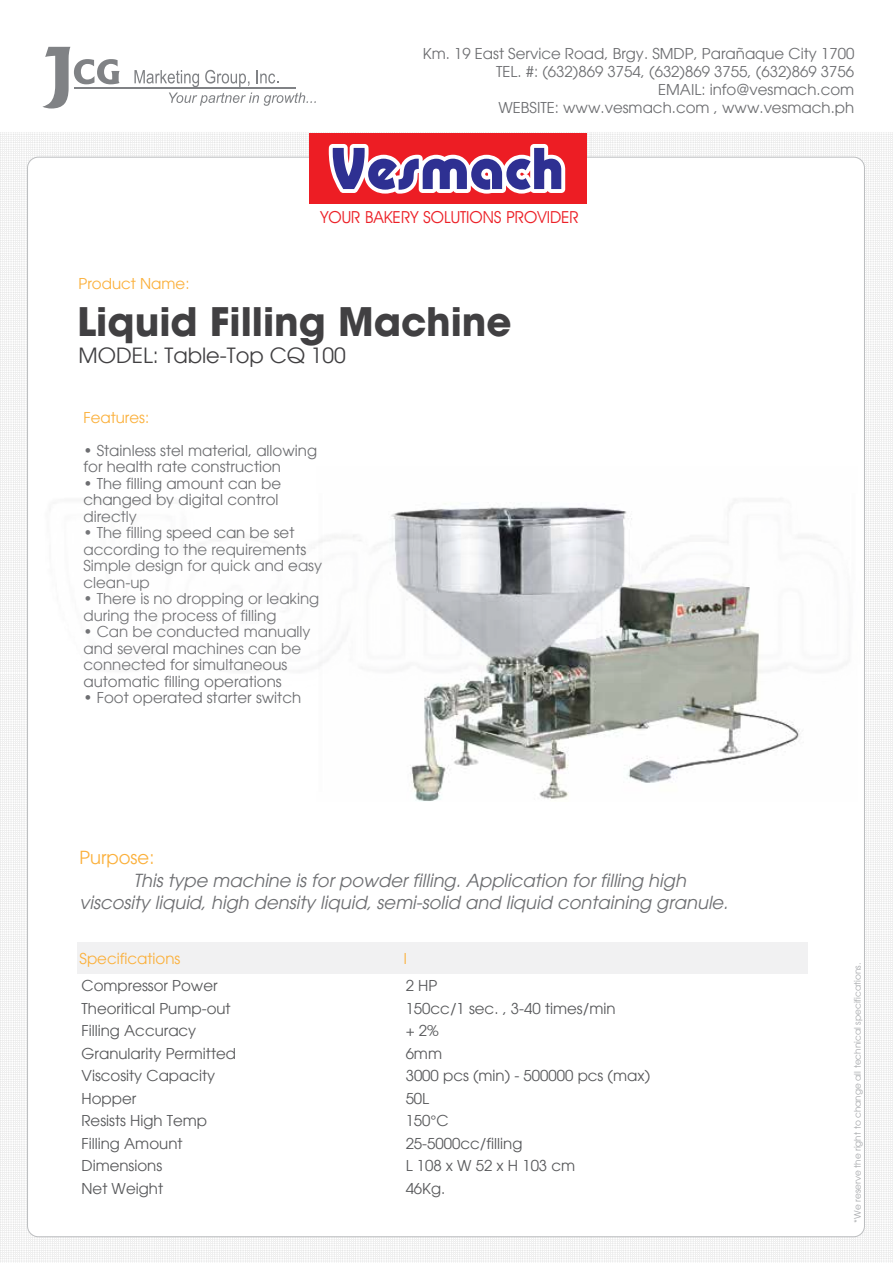
<style>
.page{position:relative;width:893px;height:1263px;background:#fff}
.page>*{position:absolute;margin:0;border:0;box-sizing:border-box;transform-origin:0 0}
.t1{font:700 39px "ITC Avant Garde Std";color:#414042}
.t2{font:21px "Avant Garde";color:#414042}
.t3{font:italic 18px/22.5px "Avant Garde";color:#6d6e71}
.t4{font:18px "Avant Garde";color:#fbb03b}
.t5{font:16.8px "Avant Garde IT Cby BT";color:#ec2027}
.t6{font:15px/16.5px "Avant Garde";color:#6d6e71}
.t7{font:15px "Avant Garde";color:#58595b}
.t8{font:15px "Avant Garde";color:#fbb03b}
.t9{font:9px "Avant Garde";color:#a7a9ac}
</style>
<div class="page">
<div style="left:0;top:2px;width:892px;height:1261px;background:#f3f3f3"></div>
<div style="left:0;top:2px;width:892px;height:130px;background:#fff"></div>
<div style="left:28px;top:157px;width:836px;height:1080px;background:#fff;border-radius:11px"></div>
<hr style="left:74px;top:87px;width:222px;height:1px;background:#808285">
<svg style="left:42px;top:47px;width:77px;height:62px"></svg>
<svg style="left:134px;top:70px;width:65px;height:17px"></svg>
<svg style="left:205px;top:70px;width:44px;height:17px"></svg>
<svg style="left:256px;top:70px;width:22px;height:14px"></svg>
<svg style="left:169px;top:93px;width:147px;height:13px"></svg>
<div style="left:309px;top:133px;width:277px;height:71px;background:#ed1d24"></div>
<svg style="left:329px;top:144px;width:236px;height:50px"></svg>
<img style="left:410px;top:709px;width:390px;height:92px">
<div style="left:77px;top:942px;width:730px;height:32px;background:#f1f1f2"></div>
<img style="left:0;top:460px;width:892px;height:249px">
<p class="t6" style="left:423px;top:44px;width:433px;line-height:18px;text-align:right">Km. 19 East Service Road, Brgy. SMDP, Parañaque City 1700<br>TEL. #: (632)869 3754, (632)869 3755, (632)869 3756<br>EMAIL: info@vesmach.com<br>WEBSITE: www.vesmach.com , www.vesmach.ph</p>
<p class="t6" style="left:579px;top:46px;width:276px;line-height:18px;text-align:center">1227 P. Guevarra St., St . Cruz, Manila<br>TELFAX #: (632)7359650, (632)353 203</p>
<p class="t8" style="left:79px;top:274px;width:112px">Product Name:</p>
<p class="t5" style="left:320px;top:207px;width:260px">YOUR BAKERY SOLUTIONS PROVIDER</p>
<h1 class="t1" style="left:77px;top:296px;width:436px">Liquid Filling Machine</h1>
<h2 class="t2" style="left:79px;top:343px;width:269px">MODEL: Table-Top CQ 100</h2>
<p class="t8" style="left:83px;top:408px;width:67px">Features:</p>
<p class="t6" style="left:83px;top:442px;width:235px">• Stainless stel material, allowing for health rate construction</p>
<p class="t6" style="left:83px;top:475px;width:199px">• The filling amount can be changed by digital control directly</p>
<p class="t6" style="left:83px;top:525px;width:240px">• The filling speed can be set according to the requirements<br>Simple design for quick and easy clean-up</p>
<p class="t6" style="left:83px;top:591px;width:237px">• There is no dropping or leaking during the process of filling</p>
<p class="t6" style="left:83px;top:624px;width:229px">• Can be conducted manually and several machines can be connected for simultaneous automatic filling operations</p>
<p class="t6" style="left:83px;top:690px;width:219px">• Foot operated starter switch</p>
<p class="t4" style="left:80px;top:847px;width:76px">Purpose:</p>
<p class="t3" style="left:80px;top:869px;width:650px;text-indent:54px">This type machine is for powder filling. Application for filling high viscosity liquid, high density liquid, semi-solid and liquid containing granule.</p>
<p class="t8" style="left:80px;top:950px;width:102px">Specifications</p>
<p class="t8" style="left:404px;top:950px;width:4px">l</p>
<p class="t7" style="left:81px;top:977px;width:138px">Compressor Power</p>
<p class="t7" style="left:405px;top:977px;width:33px">2 HP</p>
<p class="t7" style="left:81px;top:999px;width:151px">Theoritical Pump-out</p>
<p class="t7" style="left:405px;top:999px;width:211px">150cc/1 sec. , 3-40 times/min</p>
<p class="t7" style="left:81px;top:1022px;width:116px">Filling Accuracy</p>
<p class="t7" style="left:405px;top:1022px;width:35px">+ 2%</p>
<p class="t7" style="left:81px;top:1044px;width:156px">Granularity Permitted</p>
<p class="t7" style="left:405px;top:1044px;width:38px">6mm</p>
<p class="t7" style="left:81px;top:1067px;width:135px">Viscosity Capacity</p>
<p class="t7" style="left:405px;top:1067px;width:246px">3000 pcs (min) - 500000 pcs (max)</p>
<p class="t7" style="left:81px;top:1089px;width:56px">Hopper</p>
<p class="t7" style="left:405px;top:1089px;width:25px">50L</p>
<p class="t7" style="left:81px;top:1112px;width:127px">Resists High Temp</p>
<p class="t7" style="left:405px;top:1112px;width:45px">150°C</p>
<p class="t7" style="left:81px;top:1134px;width:103px">Filling Amount</p>
<p class="t7" style="left:405px;top:1134px;width:118px">25-5000cc/filling</p>
<p class="t7" style="left:81px;top:1157px;width:82px">Dimensions</p>
<p class="t7" style="left:405px;top:1157px;width:171px">L 108 x W 52 x H 103 cm</p>
<p class="t7" style="left:81px;top:1179px;width:83px">Net Weight</p>
<p class="t7" style="left:405px;top:1179px;width:41px">46Kg.</p>
<p class="t9" style="left:852px;top:1223px;width:261px;rotate:-90deg">*We reserve the right to change all technical specifications.</p>
</div>
